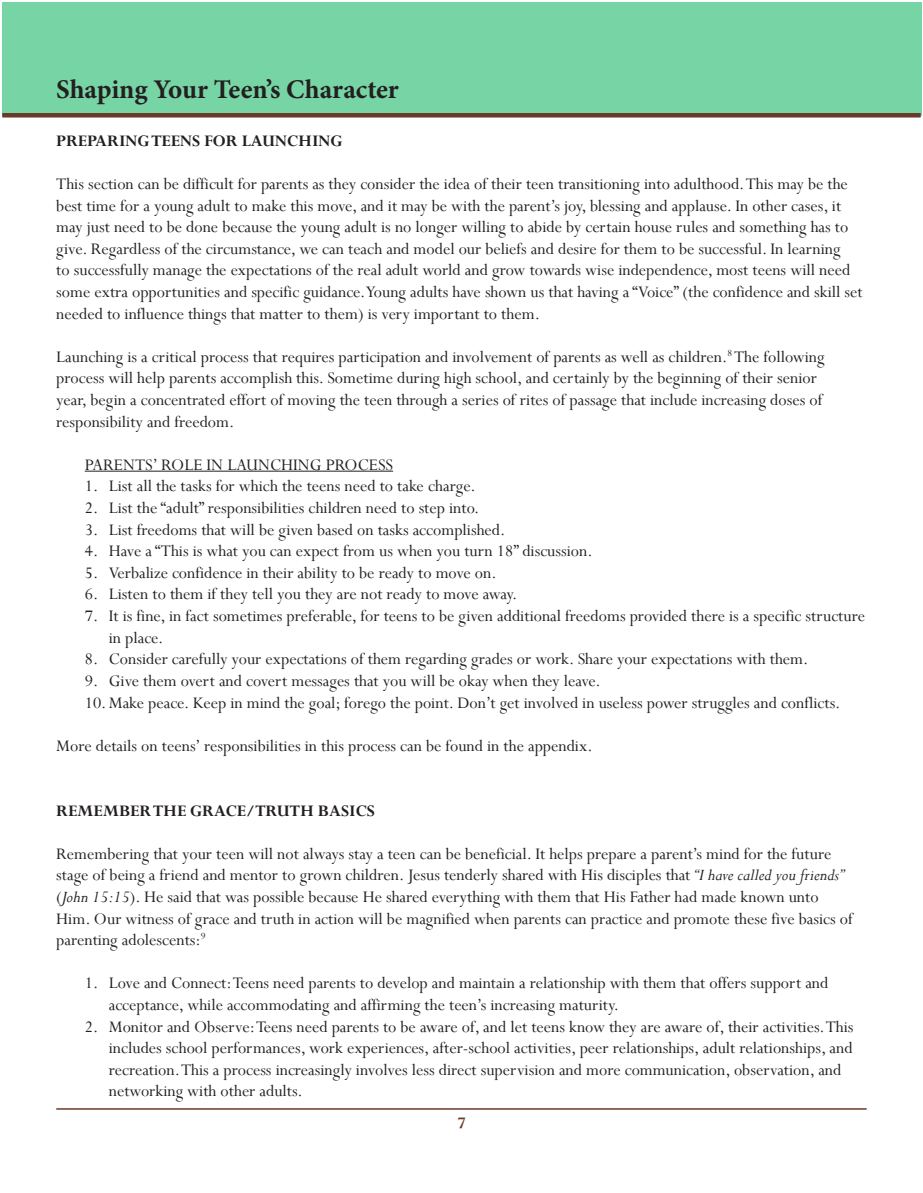
<style>
.page{position:relative;width:923px;height:1193px;background:#fff}
.page>*{position:absolute;margin:0;border:0;box-sizing:border-box;transform-origin:0 0}
.t1{font:700 27px "Minion Pro";letter-spacing:-.005em;color:#231f20}
.Endnote_Text{font:18px/21.6px "Perpetua";color:#231f20}
.Endnote_Text-2{font:700 18px "Perpetua";color:#231f20}
.t2{font:700 18px "Perpetua";color:#683a2a}
.s1{font-style:italic}
</style>
<div class="page">
<div style="left:2px;top:2px;width:919px;height:113px;background:#77d4a4"></div>
<hr style="left:56px;top:1108px;width:810px;height:1px;background:#683a2a">
<hr style="left:2px;top:113px;width:918px;height:4px;background:#683a2a">
<hr style="left:85px;top:471px;width:308px;height:1px;background:#231f20">
<h1 class="t1" style="left:56px;top:70px;width:344px">Shaping Your Teen’s Character</h1>
<p class="Endnote_Text-2" style="left:56px;top:129px;width:288px">PREPARING TEENS FOR LAUNCHING</p>
<p class="Endnote_Text" style="left:56px;top:172px;width:808px">This section can be difficult for parents as they consider the idea of their teen transitioning into adulthood. This may be the best time for a young adult to make this move, and it may be with the parent’s joy, blessing and applause. In other cases, it may just need to be done because the young adult is no longer willing to abide by certain house rules and something has to give. Regardless of the circumstance, we can teach and model our beliefs and desire for them to be successful. In learning<br>to successfully manage the expectations of the real adult world and grow towards wise independence, most teens will need some extra opportunities and specific guidance. Young adults have shown us that having a “Voice” (the confidence and skill set needed to influence things that matter to them) is very important to them.</p>
<p class="Endnote_Text" style="left:56px;top:345px;width:769px">Launching is a critical process that requires participation and involvement of parents as well as children.<sup>8</sup> The following process will help parents accomplish this. Sometime during high school, and certainly by the beginning of their senior year, begin a concentrated effort of moving the teen through a series of rites of passage that include increasing doses of responsibility and freedom.</p>
<p class="Endnote_Text" style="left:85px;top:453px;width:310px">PARENTS’ ROLE IN LAUNCHING PROCESS</p>
<p class="Endnote_Text" style="left:85px;top:475px;width:392px">1. List all the tasks for which the teens need to take charge.</p>
<p class="Endnote_Text" style="left:85px;top:496px;width:396px">2. List the “adult” responsibilities children need to step into.</p>
<p class="Endnote_Text" style="left:85px;top:518px;width:422px">3. List freedoms that will be given based on tasks accomplished.</p>
<p class="Endnote_Text" style="left:85px;top:540px;width:509px">4. Have a “This is what you can expect from us when you turn 18” discussion.</p>
<p class="Endnote_Text" style="left:85px;top:561px;width:413px">5. Verbalize confidence in their ability to be ready to move on.</p>
<p class="Endnote_Text" style="left:85px;top:583px;width:434px">6. Listen to them if they tell you they are not ready to move away.</p>
<p class="Endnote_Text" style="left:109px;top:604px;width:757px;text-indent:-24px">7. It is fine, in fact sometimes preferable, for teens to be given additional freedoms provided there is a specific structure in place.</p>
<p class="Endnote_Text" style="left:85px;top:648px;width:725px">8. Consider carefully your expectations of them regarding grades or work. Share your expectations with them.</p>
<p class="Endnote_Text" style="left:85px;top:669px;width:517px">9. Give them overt and covert messages that you will be okay when they leave.</p>
<p class="Endnote_Text" style="left:85px;top:691px;width:757px">10.Make peace. Keep in mind the goal; forego the point. Don’t get involved in useless power struggles and conflicts.</p>
<p class="Endnote_Text" style="left:56px;top:734px;width:538px">More details on teens’ responsibilities in this process can be found in the appendix.</p>
<p class="Endnote_Text-2" style="left:56px;top:799px;width:320px">REMEMBER THE GRACE/TRUTH BASICS</p>
<p class="Endnote_Text" style="left:56px;top:842px;width:798px">Remembering that your teen will not always stay a teen can be beneficial. It helps prepare a parent’s mind for the future stage of being a friend and mentor to grown children. Jesus tenderly shared with His disciples that <span class="s1">“I have called you friends” </span>(<span class="s1">John 15:15</span>). He said that was possible because He shared everything with them that His Father had made known unto Him. Our witness of grace and truth in action will be magnified when parents can practice and promote these five basics of parenting adolescents:<sup>9</sup></p>
<p class="Endnote_Text" style="left:109px;top:972px;width:721px;text-indent:-24px">1. Love and Connect: Teens need parents to develop and maintain a relationship with them that offers support and acceptance, while accommodating and affirming the teen’s increasing maturity.</p>
<p class="Endnote_Text" style="left:109px;top:1015px;width:746px;text-indent:-24px">2. Monitor and Observe: Teens need parents to be aware of, and let teens know they are aware of, their activities. This includes school performances, work experiences, after-school activities, peer relationships, adult relationships, and recreation. This a process increasingly involves less direct supervision and more communication, observation, and networking with other adults.</p>
<p class="t2" style="left:457px;top:1111px;width:10px">7</p>
</div>
